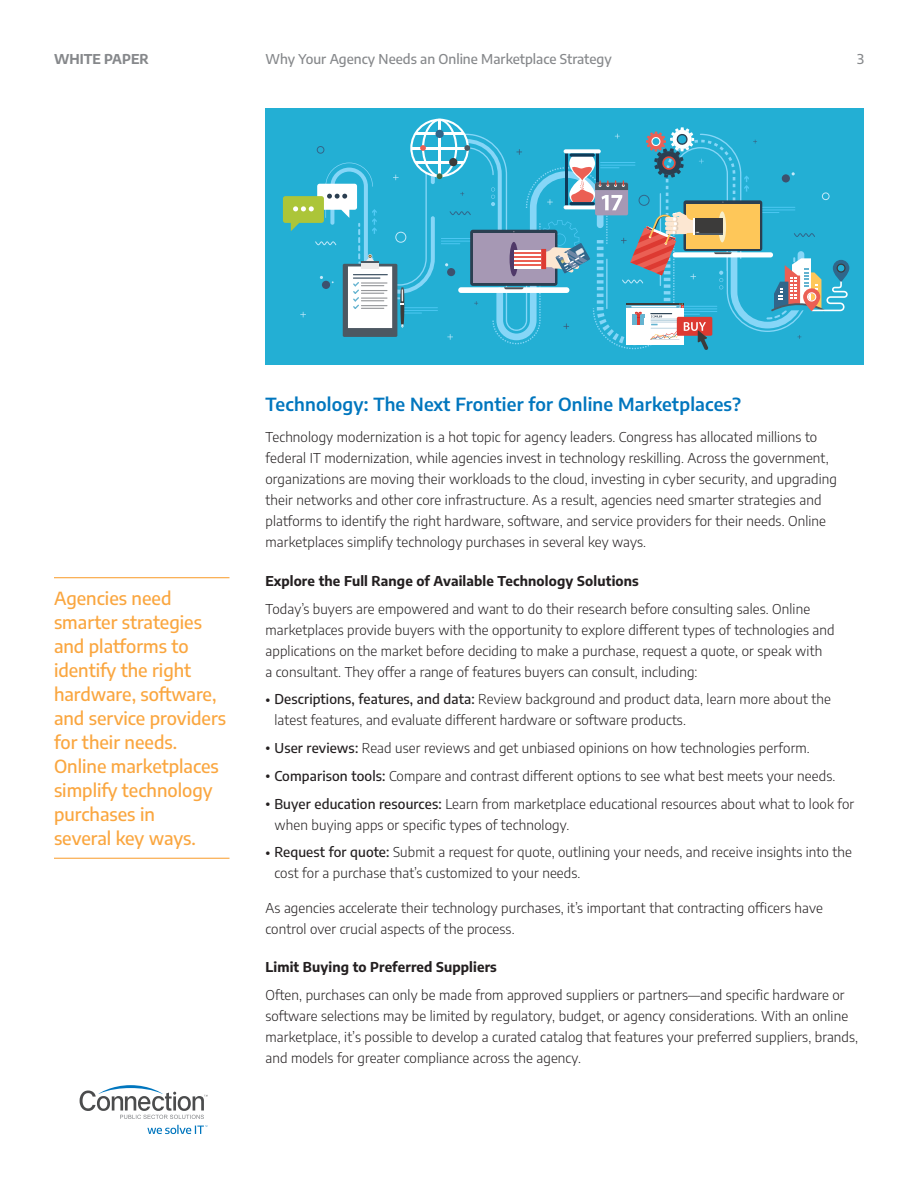
<style>
.page{position:relative;width:918px;height:1188px;background:#fff}
.page>*{position:absolute;margin:0;border:0;box-sizing:border-box;transform-origin:0 0}
.Pullquote{font:500 18px/24px "Encode Sans";color:#faa63f}
.Article-Subhead{font:600 18px "Encode Sans";letter-spacing:.01em;color:#0076be}
.Article-Para{font:300 13.5px/21px "Encode Sans";letter-spacing:.01em;color:#231f20}
.Article-Sub-Subhead{font:700 13.5px "Encode Sans";letter-spacing:.01em;color:#231f20}
.t1{font:500 13.5px "Encode Sans";color:#86888b}
.t2{font:700 13.5px "Encode Sans";color:#86888b}
.s1{font-weight:500}
</style>
<div class="page">
<div style="left:265px;top:108px;width:599px;height:257px;background:#23afd4"></div>
<div style="left:283px;top:196px;width:41px;height:27px;background:#acc539;border-radius:3px"></div>
<svg style="left:291px;top:119px;width:558px;height:231px"></svg>
<svg style="left:147px;top:1125px;width:60px;height:9px"></svg>
<svg style="left:80px;top:1085px;width:127px;height:34px"></svg>
<hr style="left:54px;top:577px;width:176px;height:1px;background:#faa63f">
<hr style="left:54px;top:858px;width:176px;height:1px;background:#faa63f">
<p class="t2" style="left:54px;top:49px;width:96px">WHITE PAPER</p>
<p class="t1" style="left:265px;top:49px;width:348px">Why Your Agency Needs an Online Marketplace Strategy</p>
<p class="t1" style="left:857px;top:49px;width:8px">3</p>
<p class="Pullquote" style="left:54px;top:586px;width:174px">Agencies need smarter strategies and platforms to identify the right hardware, software, and service providers for their needs.<br>Online marketplaces simplify technology purchases in<br>several key ways.</p>
<p class="Article-Subhead" style="left:265px;top:391px;width:477px">Technology: The Next Frontier for Online Marketplaces?</p>
<p class="Article-Para" style="left:265px;top:426px;width:573px">Technology modernization is a hot topic for agency leaders. Congress has allocated millions to federal IT modernization, while agencies invest in technology reskilling. Across the government, organizations are moving their workloads to the cloud, investing in cyber security, and upgrading their networks and other core infrastructure. As a result, agencies need smarter strategies and platforms to identify the right hardware, software, and service providers for their needs. Online marketplaces simplify technology purchases in several key ways.</p>
<p class="Article-Sub-Subhead" style="left:265px;top:571px;width:375px">Explore the Full Range of Available Technology Solutions</p>
<p class="Article-Para" style="left:265px;top:598px;width:571px">Today’s buyers are empowered and want to do their research before consulting sales. Online marketplaces provide buyers with the opportunity to explore different types of technologies and applications on the market before deciding to make a purchase, request a quote, or speak with<br>a consultant. They offer a range of features buyers can consult, including:</p>
<p class="Article-Para" style="left:274px;top:688px;width:558px;text-indent:-9px"><span class="s1">• Descriptions, features, and data:</span> Review background and product data, learn more about the latest features, and evaluate different hardware or software products.</p>
<p class="Article-Para" style="left:265px;top:737px;width:546px"><span class="s1">• User reviews:</span> Read user reviews and get unbiased opinions on how technologies perform.</p>
<p class="Article-Para" style="left:265px;top:765px;width:571px"><span class="s1">• Comparison tools:</span> Compare and contrast different options to see what best meets your needs.</p>
<p class="Article-Para" style="left:274px;top:793px;width:581px;text-indent:-9px"><span class="s1">• Buyer education resources:</span> Learn from marketplace educational resources about what to look for when buying apps or specific types of technology.</p>
<p class="Article-Para" style="left:274px;top:841px;width:579px;text-indent:-9px"><span class="s1">• Request for quote:</span> Submit a request for quote, outlining your needs, and receive insights into the cost for a purchase that’s customized to your needs.</p>
<p class="Article-Para" style="left:265px;top:897px;width:559px">As agencies accelerate their technology purchases, it’s important that contracting officers have control over crucial aspects of the process.</p>
<p class="Article-Sub-Subhead" style="left:265px;top:957px;width:233px">Limit Buying to Preferred Suppliers</p>
<p class="Article-Para" style="left:265px;top:984px;width:594px">Often, purchases can only be made from approved suppliers or partners—and specific hardware or software selections may be limited by regulatory, budget, or agency considerations. With an online marketplace, it’s possible to develop a curated catalog that features your preferred suppliers, brands, and models for greater compliance across the agency.</p>
</div>
